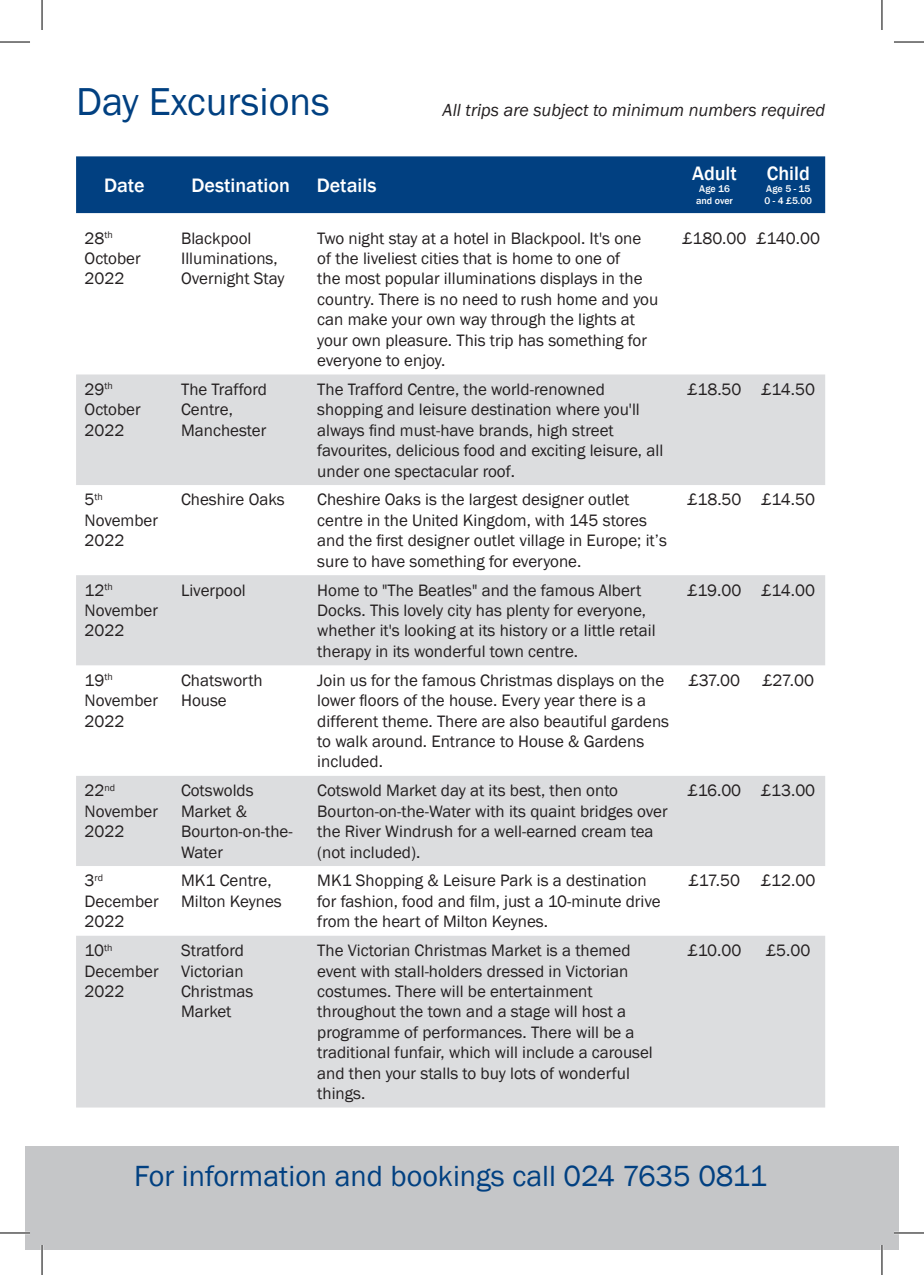
<style>
.page{position:relative;width:924px;height:1275px;background:#fff}
.page>*{position:absolute;margin:0;border:0;box-sizing:border-box;transform-origin:0 0}
.t1{font:40px "Franklin Gothic";color:#014081}
.t2{font:30px "Franklin Gothic";color:#014081}
.t3{font:500 20px "Franklin Gothic";color:#fff}
.t4{font:italic 18px "Franklin Gothic";color:#231f20}
.t5{font:17px/20.4px "Franklin Gothic";color:#231f20}
.t6{font:500 10px "Franklin Gothic";color:#fff}
.t7{font:10px "Franklin Gothic";color:#231f20}
.s1{font-size:17px}
</style>
<div class="page">
<svg style="left:76px;top:374px;width:748px;height:733px;fill:#dcdddf"></svg>
<div style="left:25px;top:1146px;width:873px;height:104px;background:#c5c6c8"></div>
<div style="left:76px;top:156px;width:748px;height:57px;background:#014081"></div>
<hr style="left:0;top:1231px;width:30px;height:3px;background:#fff">
<hr style="left:893px;top:1231px;width:30px;height:3px;background:#fff">
<hr style="left:41px;top:1245px;width:2px;height:30px;background:#fff">
<hr style="left:880px;top:1245px;width:2px;height:30px;background:#fff">
<hr style="left:0;top:42px;width:30px;height:1px;background:#000">
<hr style="left:893px;top:42px;width:30px;height:1px;background:#000">
<hr style="left:0;top:1232px;width:30px;height:1px;background:#000">
<hr style="left:893px;top:1232px;width:30px;height:1px;background:#000">
<hr style="left:42px;top:0;width:1px;height:30px;background:#000">
<hr style="left:42px;top:1245px;width:1px;height:30px;background:#000">
<hr style="left:881px;top:0;width:1px;height:30px;background:#000">
<hr style="left:881px;top:1245px;width:1px;height:30px;background:#000">
<p class="t1" style="left:76px;top:77px;width:255px">Day Excursions</p>
<p class="t3" style="left:104px;top:173px;width:42px">Date</p>
<p class="t3" style="left:191px;top:173px;width:100px">Destination</p>
<p class="t3" style="left:316px;top:173px;width:61px">Details</p>
<p class="t4" style="left:442px;top:98px;width:384px">All trips are subject to minimum numbers required</p>
<p class="t3" style="left:691px;top:161px;width:46px">Adult</p>
<p class="t6" style="left:698px;top:182px;width:32px">Age 16</p>
<p class="t6" style="left:695px;top:194px;width:38px">and over</p>
<p class="t3" style="left:766px;top:161px;width:44px">Child</p>
<p class="t6" style="left:765px;top:182px;width:46px">Age 5 - 15</p>
<p class="t6" style="left:764px;top:194px;width:49px">0 - 4 £5.00</p>
<p class="t5" style="left:85px;top:228px;width:58px">28<sup>th<br></sup>October<br>2022</p>
<p class="t5" style="left:181px;top:228px;width:105px">Blackpool<br>Illuminations,<br>Overnight Stay</p>
<p class="t5" style="left:317px;top:228px;width:342px">Two night stay at a hotel in Blackpool. It's one of the liveliest cities that is home to one of<br>the most popular illuminations displays in the country. There is no need to rush home and you can make your own way through the lights at your own pleasure. This trip has something for everyone to enjoy.</p>
<p class="t5" style="left:682px;top:228px;width:65px">£180.00</p>
<p class="t5" style="left:756px;top:228px;width:65px">£140.00</p>
<p class="t5" style="left:85px;top:379px;width:58px">29<sup>th<br></sup>October<br>2022</p>
<p class="t5" style="left:181px;top:379px;width:87px">The Trafford<br>Centre,<br>Manchester</p>
<p class="t5" style="left:317px;top:379px;width:347px">The Trafford Centre, the world-renowned shopping and leisure destination where you'll always find must-have brands, high street favourites, delicious food and exciting leisure, all under one spectacular roof.</p>
<p class="t5" style="left:687px;top:379px;width:55px">£18.50</p>
<p class="t5" style="left:761px;top:379px;width:55px">£14.50</p>
<p class="t7" style="left:85px;top:490px;width:20px"><span class="s1">5</span>th</p>
<p class="t5" style="left:85px;top:510px;width:75px">November<br>2022</p>
<p class="t5" style="left:181px;top:490px;width:105px">Cheshire Oaks</p>
<p class="t5" style="left:317px;top:490px;width:351px">Cheshire Oaks is the largest designer outlet centre in the United Kingdom, with 145 stores and the first designer outlet village in Europe; it’s sure to have something for everyone.</p>
<p class="t5" style="left:687px;top:490px;width:55px">£18.50</p>
<p class="t5" style="left:761px;top:490px;width:55px">£14.50</p>
<p class="t5" style="left:85px;top:580px;width:75px">12<sup>th<br></sup>November<br>2022</p>
<p class="t5" style="left:181px;top:580px;width:66px">Liverpool</p>
<p class="t5" style="left:317px;top:580px;width:340px">Home to "The Beatles" and the famous Albert Docks. This lovely city has plenty for everyone, whether it's looking at its history or a little retail therapy in its wonderful town centre.</p>
<p class="t5" style="left:687px;top:580px;width:55px">£19.00</p>
<p class="t5" style="left:761px;top:580px;width:55px">£14.00</p>
<p class="t5" style="left:85px;top:670px;width:75px">19<sup>th<br></sup>November<br>2022</p>
<p class="t5" style="left:181px;top:670px;width:83px">Chatsworth<br>House</p>
<p class="t5" style="left:317px;top:670px;width:353px">Join us for the famous Christmas displays on the lower floors of the house. Every year there is a different theme. There are also beautiful gardens to walk around. Entrance to House &amp; Gardens included.</p>
<p class="t5" style="left:688px;top:670px;width:53px">£37.00</p>
<p class="t5" style="left:762px;top:670px;width:53px">£27.00</p>
<p class="t5" style="left:85px;top:781px;width:75px">22<sup>nd<br></sup>November<br>2022</p>
<p class="t5" style="left:181px;top:781px;width:113px">Cotswolds<br>Market &amp;<br>Bourton-on-the-<br>Water</p>
<p class="t5" style="left:317px;top:781px;width:352px">Cotswold Market day at its best, then onto Bourton-on-the-Water with its quaint bridges over the River Windrush for a well-earned cream tea (not included).</p>
<p class="t5" style="left:687px;top:781px;width:55px">£16.00</p>
<p class="t5" style="left:761px;top:781px;width:55px">£13.00</p>
<p class="t7" style="left:85px;top:871px;width:20px"><span class="s1">3</span>rd</p>
<p class="t5" style="left:85px;top:891px;width:76px">December<br>2022</p>
<p class="t5" style="left:181px;top:871px;width:102px">MK1 Centre,<br>Milton Keynes</p>
<p class="t5" style="left:317px;top:871px;width:345px">MK1 Shopping &amp; Leisure Park is a destination for fashion, food and film, just a 10-minute drive from the heart of Milton Keynes.</p>
<p class="t5" style="left:688px;top:871px;width:53px">£17.50</p>
<p class="t5" style="left:760px;top:871px;width:56px">£12.00</p>
<p class="t5" style="left:85px;top:940px;width:76px">10<sup>th<br></sup>December<br>2022</p>
<p class="t5" style="left:181px;top:940px;width:74px">Stratford<br>Victorian<br>Christmas<br>Market</p>
<p class="t5" style="left:317px;top:940px;width:337px">The Victorian Christmas Market is a themed event with stall-holders dressed in Victorian costumes. There will be entertainment throughout the town and a stage will host a programme of performances. There will be a traditional funfair, which will include a carousel and then your stalls to buy lots of wonderful things.</p>
<p class="t5" style="left:687px;top:940px;width:55px">£10.00</p>
<p class="t5" style="left:765px;top:940px;width:46px">£5.00</p>
<p class="t2" style="left:134px;top:1157px;width:634px">For information and bookings call 024 7635 0811</p>
</div>
